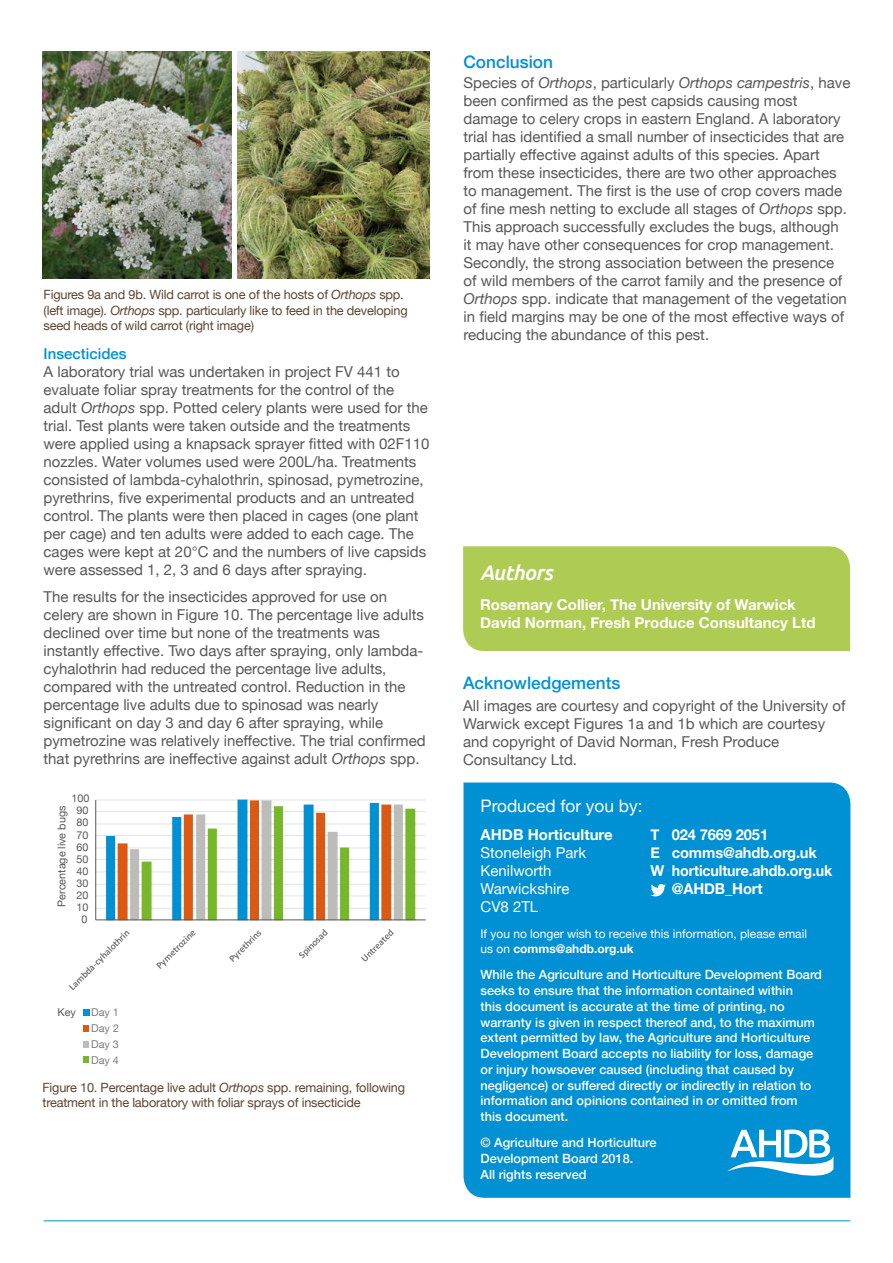
<style>
.page{position:relative;width:893px;height:1263px;background:#fff}
.page>*{position:absolute;margin:0;border:0;box-sizing:border-box;transform-origin:0 0}
.PULLOUT_HEADING{font:italic 500 21px "Ubuntu";letter-spacing:-.02em;color:#fff}
.t1{font:17.25px "Helvetica Neue";color:#fff}
.BLUE_SUB_HEADING_1{font:500 17.25px "Helvetica Neue";color:#0090d4}
.BLUE_SUB_HEADING_2{font:500 17.25px "Helvetica Neue";color:#0090d4}
.MAIN_BODY{font:15px/18px "Helvetica Neue";color:#575756}
.WHITE_PULLOUTS_BOLD{font:700 15px/18px "Helvetica Neue";color:#fff}
.t2{font:15px "Helvetica Neue";color:#fff}
.DISCLAIMER{font:500 12.75px/15.8px "Helvetica Neue";color:#fff}
.MAIN_CAPTION{font:12.75px/15.3px "Helvetica Neue";letter-spacing:-.015em;color:#5c4530}
.t3{font:12px/15px "Helvetica Neue";color:#fff}
.t4{font:10.8px "Helvetica Neue";color:#575756}
.t5{font:10.8px/15.8px "Helvetica Neue";color:#7b7b7b;text-align:justify}
.s1{font-style:italic}
.s2{font-weight:500;color:#0090d4}
.s3{font-weight:700}
</style>
<div class="page">
<hr style="left:44px;top:1220px;width:806px;height:1px;background:#0090d4">
<hr style="left:96px;top:908px;width:330px;height:1px;background:#e3e3e3">
<hr style="left:96px;top:895px;width:330px;height:1px;background:#e3e3e3">
<hr style="left:96px;top:884px;width:330px;height:1px;background:#e3e3e3">
<hr style="left:96px;top:871px;width:330px;height:1px;background:#e3e3e3">
<hr style="left:96px;top:859px;width:330px;height:1px;background:#e3e3e3">
<hr style="left:96px;top:847px;width:330px;height:1px;background:#e3e3e3">
<hr style="left:96px;top:835px;width:330px;height:1px;background:#e3e3e3">
<hr style="left:96px;top:823px;width:330px;height:1px;background:#e3e3e3">
<hr style="left:96px;top:811px;width:330px;height:1px;background:#e3e3e3">
<hr style="left:96px;top:799px;width:330px;height:1px;background:#e3e3e3">
<svg style="left:106px;top:799px;width:309px;height:120px"></svg>
<hr style="left:95px;top:800px;width:1px;height:120px;background:#575756">
<hr style="left:96px;top:919px;width:330px;height:1px;background:#575756">
<svg style="left:69px;top:931px;width:61px;height:59px"></svg>
<svg style="left:156px;top:931px;width:40px;height:38px"></svg>
<svg style="left:229px;top:931px;width:32px;height:31px"></svg>
<svg style="left:299px;top:929px;width:29px;height:29px"></svg>
<svg style="left:361px;top:929px;width:33px;height:32px"></svg>
<div style="left:83px;top:1009px;width:7px;height:7px;background:#0090d4"></div>
<div style="left:83px;top:1025px;width:6px;height:7px;background:#da5914"></div>
<svg style="left:83px;top:1041px;width:6px;height:6px"></svg>
<div style="left:83px;top:1056px;width:6px;height:7px;background:#76b82a"></div>
<img style="left:43px;top:51px;width:188px;height:228px">
<img style="left:237px;top:51px;width:192px;height:228px">
<div style="left:463px;top:782px;width:387px;height:416px;background:#0090d4"></div>
<svg style="left:651px;top:884px;width:15px;height:12px"></svg>
<svg style="left:724px;top:1126px;width:109px;height:56px"></svg>
<div style="left:463px;top:546px;width:387px;height:105px;background:#aecc53"></div>
<p class="MAIN_CAPTION" style="left:44px;top:288px;width:366px">Figures 9a and 9b. Wild carrot is one of the hosts of <span class="s1">Orthops</span> spp. (left image). <span class="s1">Orthops</span> spp. particularly like to feed in the developing seed heads of wild carrot (right image)</p>
<p class="MAIN_BODY" style="left:44px;top:346px;width:387px"><span class="s2">Insecticides<br></span>A laboratory trial was undertaken in project FV 441 to evaluate foliar spray treatments for the control of the adult <span class="s1">Orthops</span> spp. Potted celery plants were used for the trial. Test plants were taken outside and the treatments were applied using a knapsack sprayer fitted with 02F110 nozzles. Water volumes used were 200L/ha. Treatments consisted of lambda-cyhalothrin, spinosad, pymetrozine, pyrethrins, five experimental products and an untreated control. The plants were then placed in cages (one plant per cage) and ten adults were added to each cage. The cages were kept at 20°C and the numbers of live capsids were assessed 1, 2, 3 and 6 days after spraying.</p>
<p class="MAIN_BODY" style="left:44px;top:588px;width:384px">The results for the insecticides approved for use on celery are shown in Figure 10. The percentage live adults declined over time but none of the treatments was instantly effective. Two days after spraying, only lambda&shy;cyhalothrin had reduced the percentage live adults, compared with the untreated control. Reduction in the percentage live adults due to spinosad was nearly significant on day 3 and day 6 after spraying, while pymetrozine was relatively ineffective. The trial confirmed that pyrethrins are ineffective against adult <span class="s1">Orthops</span> spp.</p>
<p class="t4" style="left:71px;top:791px;width:19px">100</p>
<p class="t4" style="left:54px;top:907px;width:102px;rotate:-90deg">Percentage live bugs</p>
<p class="t4" style="left:76px;top:803px;width:13px">90</p>
<p class="t4" style="left:76px;top:815px;width:13px">80</p>
<p class="t4" style="left:76px;top:827px;width:13px">70</p>
<p class="t4" style="left:76px;top:839px;width:13px">60</p>
<p class="t4" style="left:76px;top:851px;width:13px">50</p>
<p class="t4" style="left:76px;top:863px;width:13px">40</p>
<p class="t4" style="left:76px;top:875px;width:13px">30</p>
<p class="t4" style="left:76px;top:887px;width:13px">20</p>
<p class="t4" style="left:76px;top:899px;width:13px">10</p>
<p class="t4" style="left:81px;top:911px;width:7px">0</p>
<p class="t4" style="left:58px;top:1004px;width:20px">Key</p>
<p class="t5" style="left:91px;top:1005px;width:29px">Day 1<br>Day 2<br>Day 3<br>Day 4</p>
<p class="MAIN_CAPTION" style="left:43px;top:1080px;width:364px">Figure 10. Percentage live adult <span class="s1">Orthops</span> spp. remaining, following treatment in the laboratory with foliar sprays of insecticide</p>
<p class="BLUE_SUB_HEADING_2" style="left:463px;top:48px;width:91px">Conclusion</p>
<p class="MAIN_BODY" style="left:463px;top:74px;width:388px">Species of <span class="s1">Orthops</span>, particularly <span class="s1">Orthops campestris</span>, have been confirmed as the pest capsids causing most damage to celery crops in eastern England. A laboratory trial has identified a small number of insecticides that are partially effective against adults of this species. Apart from these insecticides, there are two other approaches to management. The first is the use of crop covers made of fine mesh netting to exclude all stages of <span class="s1">Orthops</span> spp.<br>This approach successfully excludes the bugs, although it may have other consequences for crop management.<br>Secondly, the strong association between the presence of wild members of the carrot family and the presence of <span class="s1">Orthops</span> spp. indicate that management of the vegetation in field margins may be one of the most effective ways of reducing the abundance of this pest.</p>
<p class="PULLOUT_HEADING" style="left:480px;top:559px;width:74px">Authors</p>
<p class="WHITE_PULLOUTS_BOLD" style="left:480px;top:596px;width:337px">Rosemary Collier, The University of Warwick<br>David Norman, Fresh Produce Consultancy Ltd</p>
<p class="BLUE_SUB_HEADING_1" style="left:463px;top:669px;width:159px">Acknowledgements</p>
<p class="MAIN_BODY" style="left:463px;top:698px;width:384px">All images are courtesy and copyright of the University of Warwick except Figures 1a and 1b which are courtesy and copyright of David Norman, Fresh Produce Consultancy Ltd.</p>
<p class="t1" style="left:480px;top:793px;width:163px">Produced for you by:</p>
<p class="WHITE_PULLOUTS_BOLD" style="left:480px;top:826px;width:134px">AHDB Horticulture</p>
<p class="WHITE_PULLOUTS_BOLD" style="left:651px;top:826px;width:119px">T 024 7669 2051</p>
<p class="t2" style="left:480px;top:842px;width:107px">Stoneleigh Park</p>
<p class="WHITE_PULLOUTS_BOLD" style="left:651px;top:844px;width:168px">E comms@ahdb.org.uk</p>
<p class="t2" style="left:480px;top:860px;width:73px">Kenilworth</p>
<p class="WHITE_PULLOUTS_BOLD" style="left:651px;top:862px;width:183px">W horticulture.ahdb.org.uk</p>
<p class="t2" style="left:480px;top:878px;width:90px">Warwickshire</p>
<p class="WHITE_PULLOUTS_BOLD" style="left:672px;top:880px;width:92px">@AHDB_Hort</p>
<p class="t2" style="left:480px;top:896px;width:59px">CV8 2TL</p>
<p class="t3" style="left:480px;top:927px;width:328px">If you no longer wish to receive this information, please email us on <span class="s3">comms@ahdb.org.uk</span></p>
<p class="DISCLAIMER" style="left:480px;top:966px;width:343px">While the Agriculture and Horticulture Development Board seeks to ensure that the information contained within<br>this document is accurate at the time of printing, no warranty is given in respect thereof and, to the maximum extent permitted by law, the Agriculture and Horticulture Development Board accepts no liability for loss, damage or injury howsoever caused (including that caused by negligence) or suffered directly or indirectly in relation to information and opinions contained in or omitted from this document.</p>
<p class="DISCLAIMER" style="left:480px;top:1134px;width:178px">© Agriculture and Horticulture<br>Development Board 2018.<br>All rights reserved</p>
</div>
